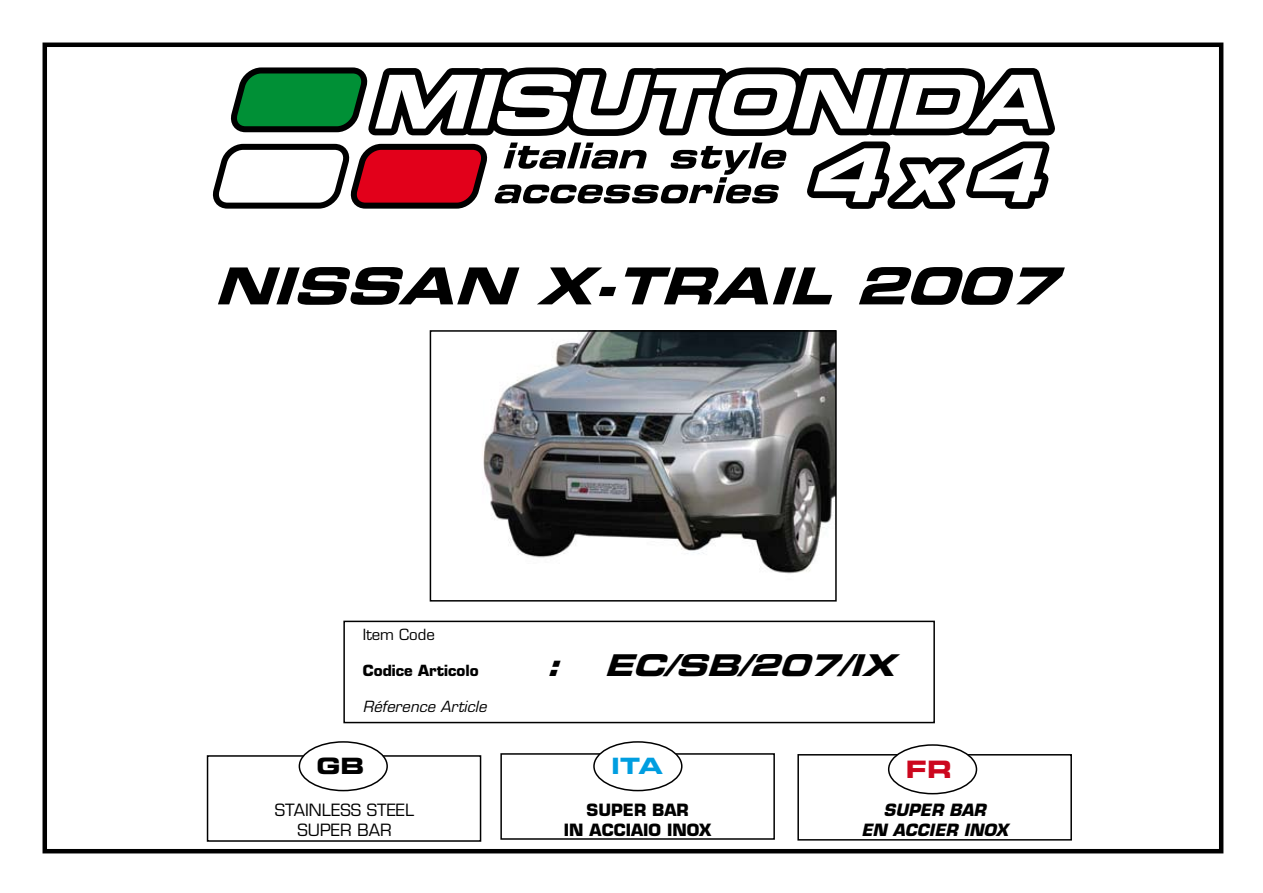
<style>
.page{position:relative;width:1263px;height:893px;background:#fff}
.page>*{position:absolute;margin:0;border:0;box-sizing:border-box;transform-origin:0 0}
.t1{font:italic 51px "Eurostile LT Std Bold Ex 2";color:#000}
.t2{font:italic 30px "Eurostile LT Std Bold Ex 2";color:#000}
.t3{font:24px "Eurostile LT Std Bold Ex 2";color:#cc071e}
.t4{font:22.5px "Eurostile LT Std Bold Ex 2";color:#009ee0}
.t5{font:22.5px "Eurostile LT Std Bold Ex 2";color:#000}
.t6{font:16.5px/19.8px "Eurostile LT Std";color:#000;text-align:center}
.t7{font:700 16.5px/19.8px "Eurostile LT Std";color:#000;text-align:center}
.t8{font:italic 700 16.5px/19.8px "Eurostile LT Std";color:#000;text-align:center}
.t9{font:italic 15px "Eurostile LT Std";color:#000}
.t10{font:700 15px "Eurostile LT Std";color:#000}
.t11{font:15px "Eurostile LT Std";color:#000}
</style>
<div class="page">
<div style="left:43px;top:43px;width:1180px;height:810px;border:4px solid #000"></div>
<img style="left:483px;top:333px;width:351px;height:241px">
<div style="left:430px;top:330px;width:407px;height:272px;border:2px solid #000"></div>
<div style="left:343px;top:621px;width:592px;height:102px;border:2px solid #000"></div>
<div style="left:207px;top:755px;width:274px;height:87px;border:2px solid #000"></div>
<div style="left:299px;top:742px;width:88px;height:49px;background:#fff;border-radius:50%"></div>
<div style="left:299px;top:741px;width:89px;height:50px;border:2px solid #000;border-radius:50%"></div>
<div style="left:500px;top:753px;width:275px;height:87px;border:2px solid #000"></div>
<div style="left:594px;top:742px;width:88px;height:49px;background:#fff;border-radius:50%"></div>
<div style="left:593px;top:741px;width:89px;height:50px;border:2px solid #000;border-radius:50%"></div>
<div style="left:797px;top:754px;width:275px;height:87px;border:2px solid #000"></div>
<div style="left:889px;top:745px;width:87px;height:49px;background:#fff;border-radius:50%"></div>
<div style="left:888px;top:744px;width:89px;height:50px;border:2px solid #000;border-radius:50%"></div>
<svg style="left:213px;top:67px;width:842px;height:142px"></svg>
<h1 class="t1" style="left:214px;top:250px;width:867px">NISSAN X-TRAIL2007</h1>
<p class="t11" style="left:363px;top:625px;width:73px">Item Code</p>
<p class="t10" style="left:363px;top:661px;width:117px">Codice Articolo</p>
<p class="t9" style="left:363px;top:697px;width:125px">Réference Article</p>
<h2 class="t2" style="left:545px;top:644px;width:364px">: EC/SB/207/IX</h2>
<h3 class="t5" style="left:317px;top:750px;width:49px">GB</h3>
<h3 class="t4" style="left:611px;top:750px;width:53px">ITA</h3>
<h3 class="t3" style="left:906px;top:752px;width:48px">FR</h3>
<p class="t7" style="left:564px;top:800px;width:149px">SUPER BAR<br>IN ACCIAIO INOX</p>
<p class="t6" style="left:275px;top:800px;width:141px">STAINLESS STEEL<br>SUPER BAR</p>
<p class="t8" style="left:861px;top:800px;width:148px">SUPER BAR<br>EN ACCIER INOX</p>
</div>
